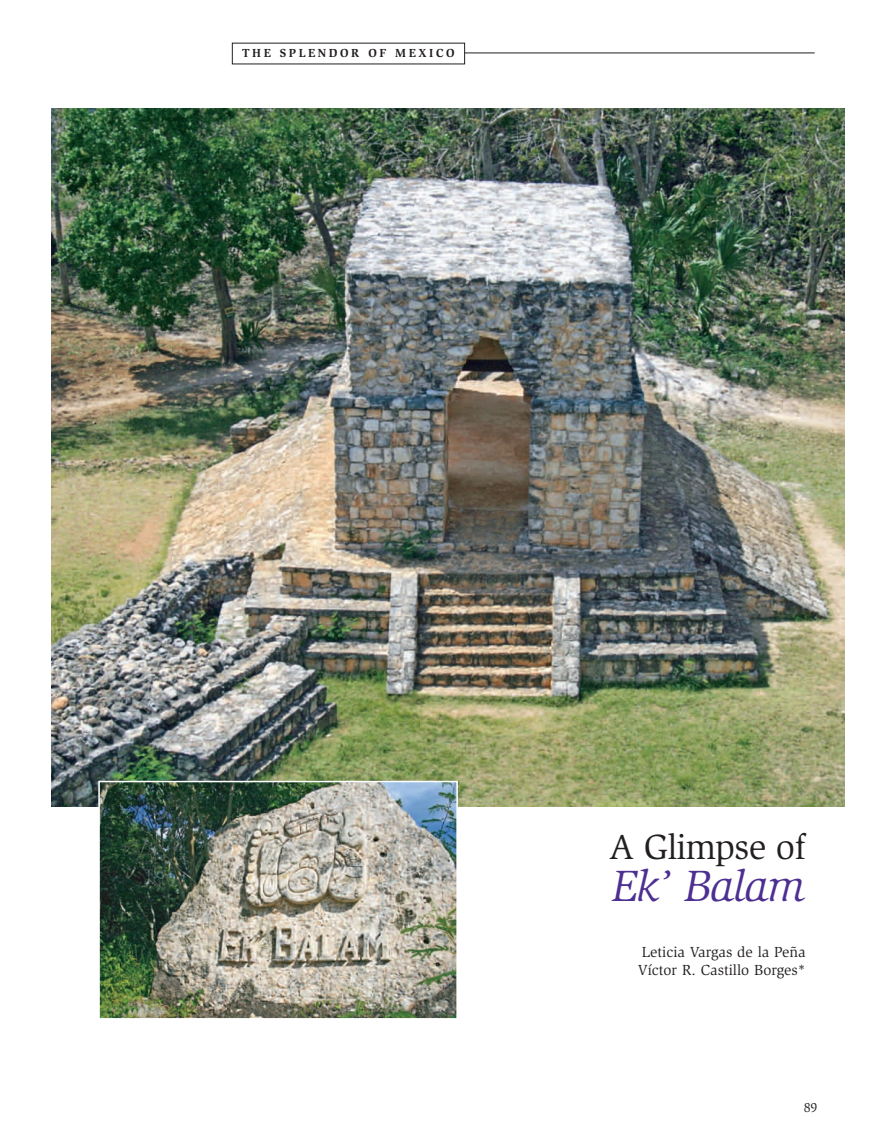
<style>
.page{position:relative;width:889px;height:1144px;background:#fff}
.page>*{position:absolute;margin:0;border:0;box-sizing:border-box;transform-origin:0 0}
.t1{font:italic 45px "Slimbach";letter-spacing:-.025em;color:#4c2f91}
.t2{font:36px "Slimbach";letter-spacing:-.025em;color:#231f20}
.t3{font:15px/18px "Slimbach";color:#231f20}
.t4{font:13.5px "Slimbach";color:#231f20}
.t5{font:700 12px "Slimbach";letter-spacing:.215em;color:#231f20}
</style>
<div class="page">
<img style="left:51px;top:42px;width:794px;height:977px">
<p class="t5" style="left:242px;top:48px;width:214px">THE SPLENDOR OF MEXICO</p>
<p class="t2" style="left:609px;top:833px;width:198px">A Glimpse of</p>
<p class="t1" style="left:612px;top:868px;width:195px">Ek’ Balam</p>
<p class="t3" style="left:637px;top:944px;width:169px">Leticia Vargas de la Peña<br>Víctor R. Castillo Borges*</p>
<p class="t4" style="left:803px;top:1102px;width:15px">89</p>
</div>
